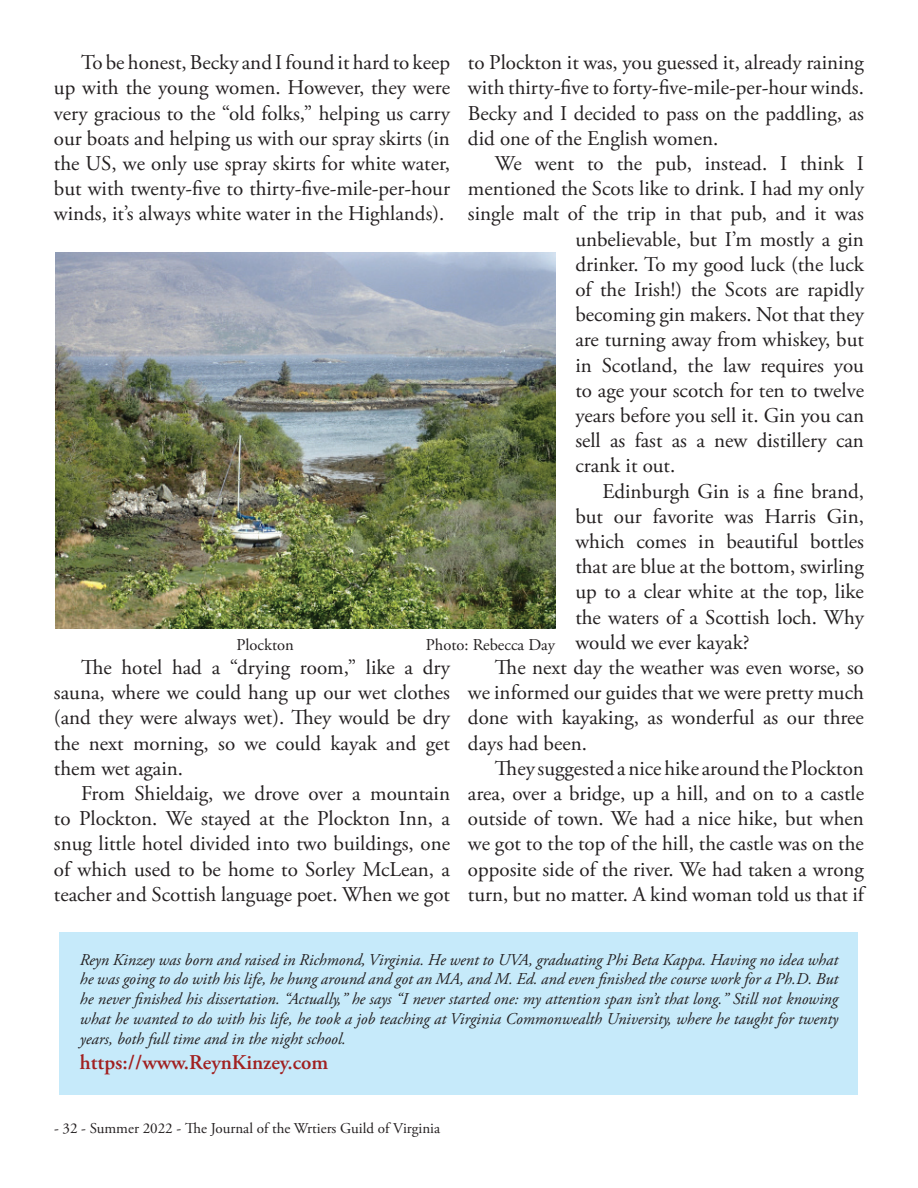
<style>
.page{position:relative;width:918px;height:1188px;background:#fff}
.page>*{position:absolute;margin:0;border:0;box-sizing:border-box;transform-origin:0 0}
.t1{font:21px/25.2px "Adobe Garamond Pro";color:#231f20;text-align:justify}
.t2{font:600 21px "Adobe Garamond Pro";color:#a12020}
.t3{font:italic 16.5px/19.8px "Adobe Garamond Pro";color:#231f20;text-align:justify}
.t4{font:16.5px "Adobe Garamond Pro";color:#231f20}
.t5{font:15px "Adobe Garamond Pro";color:#231f20}
</style>
<div class="page">
<div style="left:60px;top:932px;width:798px;height:137px;background:#c6eafa"></div>
<div style="left:60px;top:1033px;width:798px;height:62px;background:#c6eafa"></div>
<img style="left:55px;top:253px;width:500px;height:376px">
<p class="t1" style="left:54px;top:51px;width:398px;text-indent:27px">To be honest, Becky and I found it hard to keep up with the young women. However, they were very gracious to the “old folks,” helping us carry our boats and helping us with our spray skirts (in the US, we only use spray skirts for white water, but with twenty-five to thirty-five-mile-per-hour winds, it’s always white water in the Highlands).</p>
<p class="t1" style="left:468px;top:51px;width:398px">to Plockton it was, you guessed it, already raining with thirty-five to forty-five-mile-per-hour winds.<br>Becky and I decided to pass on the paddling, as did one of the English women.</p>
<p class="t1" style="left:495px;top:152px;width:370px">We went to the pub, instead. I think I</p>
<p class="t1" style="left:468px;top:177px;width:398px">mentioned the Scots like to drink. I had my only</p>
<p class="t1" style="left:468px;top:202px;width:397px">single malt of the trip in that pub, and it was</p>
<p class="t1" style="left:575px;top:227px;width:290px">unbelievable, but I’m mostly a gin</p>
<p class="t1" style="left:575px;top:252px;width:290px">drinker. To my good luck (the luck</p>
<p class="t1" style="left:575px;top:278px;width:290px">of the Irish!) the Scots are rapidly</p>
<p class="t1" style="left:575px;top:303px;width:290px">becoming gin makers. Not that they</p>
<p class="t1" style="left:575px;top:328px;width:290px">are turning away from whiskey, but</p>
<p class="t1" style="left:575px;top:353px;width:290px">in Scotland, the law requires you</p>
<p class="t1" style="left:575px;top:378px;width:290px">to age your scotch for ten to twelve</p>
<p class="t1" style="left:575px;top:404px;width:290px">years before you sell it. Gin you can</p>
<p class="t1" style="left:575px;top:429px;width:290px">sell as fast as a new distillery can</p>
<p class="t1" style="left:575px;top:454px;width:102px">crank it out.</p>
<p class="t1" style="left:602px;top:479px;width:263px">Edinburgh Gin is a fine brand,</p>
<p class="t1" style="left:575px;top:504px;width:290px">but our favorite was Harris Gin,</p>
<p class="t1" style="left:575px;top:530px;width:290px">which comes in beautiful bottles</p>
<p class="t1" style="left:575px;top:555px;width:290px">that are blue at the bottom, swirling</p>
<p class="t1" style="left:575px;top:580px;width:290px">up to a clear white at the top, like</p>
<p class="t1" style="left:575px;top:605px;width:290px">the waters of a Scottish loch. Why</p>
<p class="t1" style="left:575px;top:630px;width:176px">would we ever kayak?</p>
<p class="t1" style="left:495px;top:656px;width:371px">The next day the weather was even worse, so</p>
<p class="t1" style="left:468px;top:681px;width:397px">we informed our guides that we were pretty much</p>
<p class="t1" style="left:468px;top:706px;width:397px">done with kayaking, as wonderful as our three</p>
<p class="t1" style="left:468px;top:731px;width:121px">days had been.</p>
<p class="t1" style="left:495px;top:756px;width:370px">They suggested a nice hike around the Plockton</p>
<p class="t1" style="left:468px;top:782px;width:397px">area, over a bridge, up a hill, and on to a castle</p>
<p class="t1" style="left:468px;top:807px;width:397px">outside of town. We had a nice hike, but when</p>
<p class="t1" style="left:468px;top:832px;width:397px">we got to the top of the hill, the castle was on the</p>
<p class="t1" style="left:468px;top:857px;width:397px">opposite side of the river. We had taken a wrong</p>
<p class="t1" style="left:468px;top:882px;width:398px">turn, but no matter. A kind woman told us that if</p>
<p class="t4" style="left:237px;top:635px;width:59px">Plockton</p>
<p class="t4" style="left:426px;top:635px;width:131px">Photo: Rebecca Day</p>
<p class="t1" style="left:54px;top:656px;width:398px;text-indent:27px">The hotel had a “drying room,” like a dry sauna, where we could hang up our wet clothes (and they were always wet). They would be dry the next morning, so we could kayak and get them wet again.</p>
<p class="t1" style="left:54px;top:782px;width:398px;text-indent:27px">From Shieldaig, we drove over a mountain to Plockton. We stayed at the Plockton Inn, a snug little hotel divided into two buildings, one of which used to be home to Sorley McLean, a teacher and Scottish language poet. When we got</p>
<p class="t3" style="left:80px;top:950px;width:760px">Reyn Kinzey was born and raised in Richmond, Virginia. He went to UVA, graduating Phi Beta Kappa. Having no idea what he was going to do with his life, he hung around and got an MA, and M. Ed. and even finished the course work for a Ph.D. But he never finished his dissertation. “Actually,” he says “I never started one: my attention span isn’t that long.” Still not knowing what he wanted to do with his life, he took a job teaching at Virginia Commonwealth University, where he taught for twenty years, both full time and in the night school.</p>
<p class="t2" style="left:80px;top:1050px;width:250px">https://www.ReynKinzey.com</p>
<p class="t5" style="left:54px;top:1119px;width:388px">- 32 - Summer 2022 - The Journal of the Wrtiers Guild of Virginia</p>
</div>
